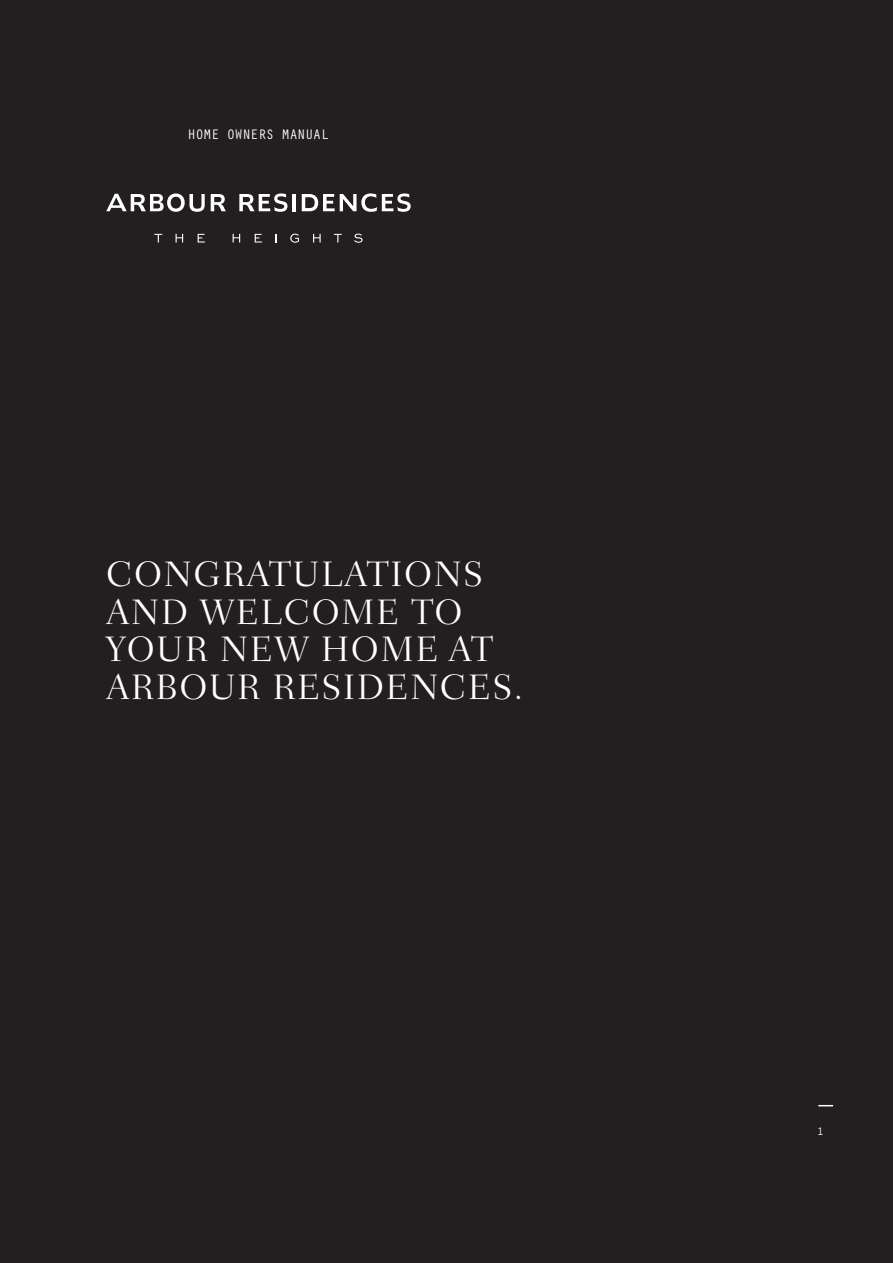
<style>
.page{position:relative;width:893px;height:1263px;background:#231f20}
.page>*{position:absolute;margin:0;border:0;box-sizing:border-box;transform-origin:0 0}
.t1{font:300 36px/37.5px "Fairfield LH";letter-spacing:.035em;color:#fff}
.t2{font:14.25px "Orator";letter-spacing:-.05em;color:#fff}
.Page_No{font:11.25px "Orator";color:#fff}
</style>
<div class="page">
<svg style="left:818px;top:1105px;width:15px;height:1px"></svg>
<svg style="left:106px;top:193px;width:99px;height:19px"></svg>
<svg style="left:211px;top:194px;width:15px;height:17px"></svg>
<svg style="left:239px;top:193px;width:48px;height:19px"></svg>
<hr style="left:292px;top:194px;width:4px;height:17px;background:#fff">
<svg style="left:302px;top:193px;width:109px;height:19px"></svg>
<svg style="left:154px;top:234px;width:8px;height:8px"></svg>
<svg style="left:176px;top:234px;width:7px;height:8px"></svg>
<svg style="left:198px;top:234px;width:7px;height:8px"></svg>
<svg style="left:233px;top:234px;width:7px;height:8px"></svg>
<svg style="left:255px;top:234px;width:7px;height:8px"></svg>
<svg style="left:275px;top:234px;width:2px;height:8px"></svg>
<svg style="left:290px;top:234px;width:9px;height:9px"></svg>
<svg style="left:313px;top:234px;width:8px;height:8px"></svg>
<svg style="left:334px;top:234px;width:8px;height:8px"></svg>
<svg style="left:354px;top:234px;width:9px;height:9px"></svg>
<p class="t2" style="left:188px;top:124px;width:143px">HOME OWNERS MANUAL</p>
<p class="t1" style="left:106px;top:556px;width:418px">CONGRATULATIONS<br>AND WELCOME TO<br>YOUR NEW HOME AT<br>ARBOUR RESIDENCES.</p>
<p class="Page_No" style="left:817px;top:1123px;width:8px">1</p>
</div>
